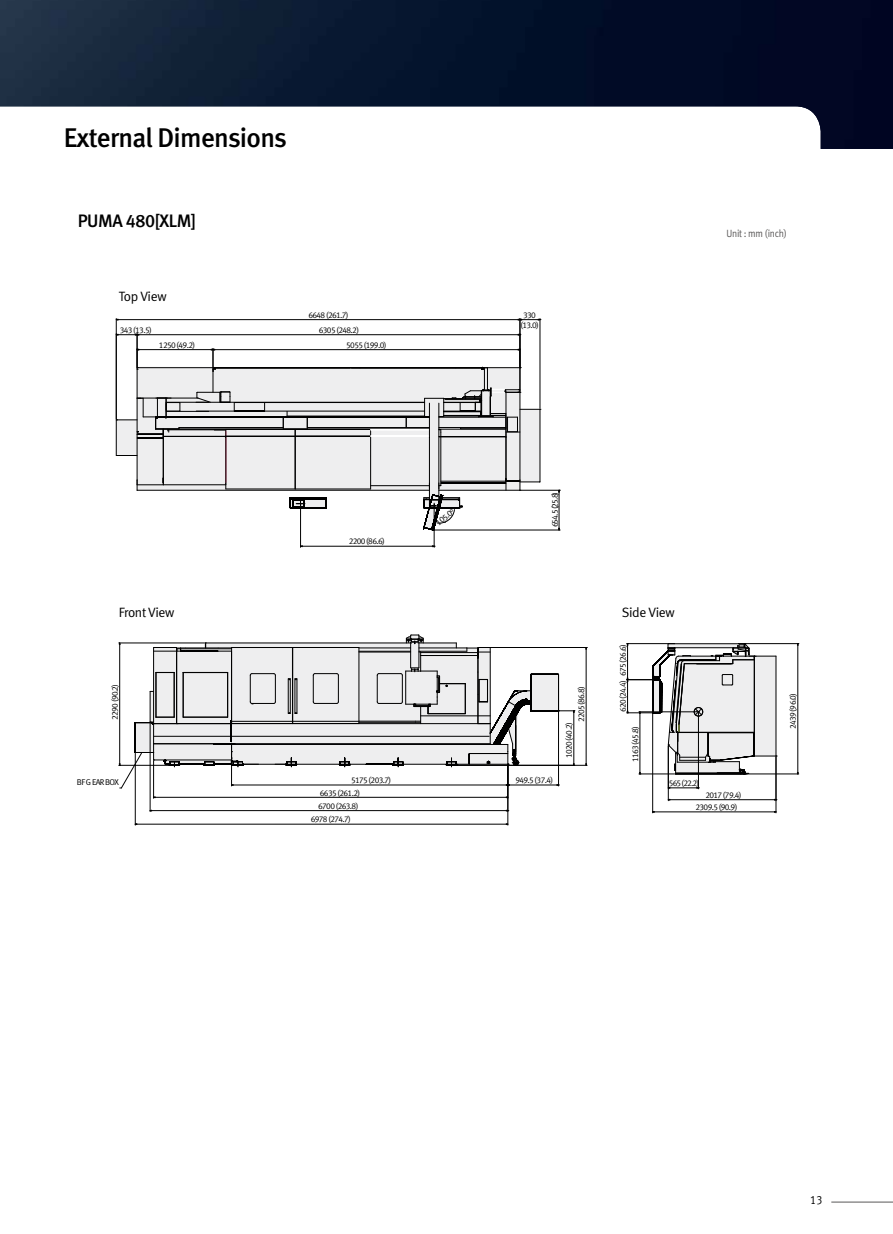
<style>
.page{position:relative;width:893px;height:1234px;background:#fff}
.page>*{position:absolute;margin:0;border:0;box-sizing:border-box;transform-origin:0 0}
.t1{font:27px "Meta Medium LF";letter-spacing:-.025em;color:#000}
.t2{font:18px "Meta Medium LF";letter-spacing:-.025em;color:#000}
.t3{font:13.5px "Meta Normal LF";letter-spacing:-.025em;color:#000}
.t4{font:12px "Meta Normal LF";color:#000;scale:.9 1}
.t5{font:10.5px "Meta Normal LF";letter-spacing:-.025em;color:#595757;scale:.9 1}
.t6{font:8.4px/10.4px "Meta Normal LF";letter-spacing:-.075em;color:#000;text-align:center}
</style>
<div class="page">
<img style="left:0;top:0;width:893px;height:149px">
<hr style="left:831px;top:1201px;width:62px;height:1px;background:#595757">
<hr style="left:300px;top:504px;width:1px;height:43px;background:#000">
<hr style="left:434px;top:506px;width:1px;height:41px;background:#000">
<hr style="left:302px;top:546px;width:130px;height:1px;background:#000">
<hr style="left:540px;top:318px;width:1px;height:90px;background:#000">
<hr style="left:137px;top:333px;width:1px;height:33px;background:#000">
<hr style="left:139px;top:334px;width:379px;height:1px;background:#000">
<svg style="left:117px;top:334px;width:22px;height:1px"></svg>
<hr style="left:116px;top:318px;width:1px;height:101px;background:#000">
<hr style="left:520px;top:318px;width:1px;height:73px;background:#000">
<hr style="left:118px;top:319px;width:400px;height:1px;background:#000">
<svg style="left:518px;top:318px;width:23px;height:2px"></svg>
<hr style="left:434px;top:529px;width:126px;height:1px;background:#000">
<hr style="left:521px;top:490px;width:39px;height:1px;background:#000">
<hr style="left:559px;top:492px;width:1px;height:36px;background:#000">
<svg style="left:116px;top:348px;width:425px;height:182px"></svg>
<hr style="left:747px;top:773px;width:52px;height:1px;background:#000">
<hr style="left:746px;top:643px;width:53px;height:1px;background:#000">
<hr style="left:797px;top:645px;width:1px;height:127px;background:#000">
<hr style="left:776px;top:756px;width:1px;height:56px;background:#000">
<hr style="left:652px;top:710px;width:1px;height:102px;background:#000">
<hr style="left:654px;top:811px;width:120px;height:1px;background:#000">
<hr style="left:698px;top:712px;width:1px;height:76px;background:#000">
<svg style="left:669px;top:787px;width:29px;height:1px"></svg>
<hr style="left:668px;top:745px;width:1px;height:55px;background:#000">
<hr style="left:670px;top:799px;width:104px;height:1px;background:#000">
<svg style="left:626px;top:643px;width:151px;height:131px"></svg>
<svg style="left:135px;top:643px;width:231px;height:122px;background:#e7e7e8"></svg>
<hr style="left:153px;top:647px;width:1px;height:76px;background:#000">
<hr style="left:176px;top:647px;width:1px;height:76px;background:#000">
<hr style="left:238px;top:763px;width:270px;height:1px;background:#000">
<hr style="left:232px;top:744px;width:276px;height:1px;background:#000">
<hr style="left:154px;top:723px;width:336px;height:1px;background:#000">
<hr style="left:154px;top:743px;width:336px;height:1px;background:#000">
<hr style="left:154px;top:735px;width:335px;height:1px;background:#000">
<hr style="left:231px;top:647px;width:1px;height:76px;background:#000">
<hr style="left:232px;top:647px;width:60px;height:1px;background:#000">
<hr style="left:232px;top:721px;width:60px;height:1px;background:#000">
<hr style="left:359px;top:647px;width:1px;height:76px;background:#000">
<hr style="left:292px;top:647px;width:1px;height:76px;background:#000">
<hr style="left:293px;top:647px;width:66px;height:1px;background:#000">
<hr style="left:293px;top:721px;width:66px;height:1px;background:#000">
<svg style="left:313px;top:673px;width:26px;height:31px"></svg>
<hr style="left:359px;top:720px;width:56px;height:1px;background:#000">
<hr style="left:359px;top:722px;width:56px;height:1px;background:#000">
<hr style="left:359px;top:651px;width:52px;height:1px;background:#000">
<hr style="left:205px;top:642px;width:206px;height:1px;background:#000">
<svg style="left:275px;top:757px;width:22px;height:9px"></svg>
<svg style="left:339px;top:757px;width:12px;height:9px"></svg>
<hr style="left:227px;top:672px;width:1px;height:45px;background:#000">
<hr style="left:183px;top:672px;width:1px;height:45px;background:#000">
<hr style="left:183px;top:672px;width:45px;height:1px;background:#000">
<hr style="left:150px;top:691px;width:1px;height:30px;background:#000">
<hr style="left:174px;top:672px;width:1px;height:45px;background:#000">
<hr style="left:156px;top:672px;width:1px;height:45px;background:#000">
<svg style="left:157px;top:672px;width:17px;height:1px"></svg>
<hr style="left:359px;top:647px;width:52px;height:1px;background:#000">
<hr style="left:359px;top:650px;width:52px;height:1px;background:#000">
<hr style="left:288px;top:678px;width:1px;height:35px;background:#000">
<hr style="left:290px;top:678px;width:1px;height:35px;background:#000">
<hr style="left:295px;top:678px;width:1px;height:35px;background:#000">
<hr style="left:297px;top:678px;width:1px;height:35px;background:#000">
<svg style="left:288px;top:678px;width:9px;height:2px"></svg>
<svg style="left:288px;top:712px;width:9px;height:2px"></svg>
<hr style="left:233px;top:784px;width:273px;height:1px;background:#000">
<hr style="left:119px;top:642px;width:86px;height:1px;background:#000">
<hr style="left:119px;top:644px;width:1px;height:119px;background:#000">
<svg style="left:154px;top:642px;width:78px;height:9px"></svg>
<hr style="left:150px;top:722px;width:1px;height:89px;background:#000">
<hr style="left:152px;top:810px;width:354px;height:1px;background:#000">
<hr style="left:508px;top:764px;width:1px;height:61px;background:#000">
<hr style="left:135px;top:753px;width:1px;height:72px;background:#000">
<hr style="left:137px;top:823px;width:369px;height:1px;background:#000">
<hr style="left:455px;top:764px;width:132px;height:1px;background:#000">
<hr style="left:491px;top:647px;width:96px;height:1px;background:#000">
<hr style="left:586px;top:649px;width:1px;height:114px;background:#000">
<hr style="left:153px;top:760px;width:1px;height:38px;background:#000">
<hr style="left:155px;top:796px;width:351px;height:1px;background:#000">
<svg style="left:366px;top:634px;width:209px;height:151px"></svg>
<svg style="left:250px;top:673px;width:26px;height:31px"></svg>
<svg style="left:119px;top:716px;width:139px;height:72px"></svg>
<h1 class="t1" style="left:64px;top:122px;width:225px">External Dimensions</h1>
<h2 class="t2" style="left:78px;top:210px;width:120px">PUMA 480[XLM]</h2>
<h3 class="t3" style="left:119px;top:288px;width:49px">Top View</h3>
<p class="t6" style="left:120px;top:324px;width:34px">343 (13.5)</p>
<p class="t6" style="left:159px;top:339px;width:38px">1250 (49.2)</p>
<p class="t6" style="left:308px;top:309px;width:42px">6648 (261.7)</p>
<p class="t6" style="left:319px;top:324px;width:42px">6305 (248.2)</p>
<p class="t6" style="left:346px;top:339px;width:42px">5055 (199.0)</p>
<p class="t6" style="left:520px;top:309px;width:20px">330 (13.0)</p>
<p class="t5" style="left:726px;top:228px;width:68px">Unit : mm (inch)</p>
<p class="t6" style="left:349px;top:536px;width:38px">2200 (86.6)</p>
<p class="t6" style="left:434px;top:519px;width:23px;rotate:-38deg">105.0°</p>
<p class="t6" style="left:549px;top:527px;width:37px;rotate:-90deg">654.5 (25.8)</p>
<h3 class="t3" style="left:119px;top:604px;width:57px">Front View</h3>
<h3 class="t3" style="left:622px;top:604px;width:55px">Side View</h3>
<p class="t6" style="left:110px;top:720px;width:38px;rotate:-90deg">2290 (90.2)</p>
<p class="t6" style="left:576px;top:722px;width:38px;rotate:-90deg">2205 (86.8)</p>
<p class="t6" style="left:564px;top:758px;width:38px;rotate:-90deg">1020 (40.2)</p>
<p class="t6" style="left:617px;top:676px;width:34px;rotate:-90deg">675 (26.6)</p>
<p class="t6" style="left:617px;top:712px;width:34px;rotate:-90deg">620 (24.4)</p>
<p class="t6" style="left:630px;top:762px;width:38px;rotate:-90deg">1163 (45.8)</p>
<p class="t6" style="left:788px;top:729px;width:38px;rotate:-90deg">2439 (96.0)</p>
<p class="t6" style="left:77px;top:776px;width:44px">BF G EAR BOX</p>
<p class="t6" style="left:351px;top:774px;width:42px">5175 (203.7)</p>
<p class="t6" style="left:515px;top:774px;width:39px">949.5 (37.4)</p>
<p class="t6" style="left:320px;top:787px;width:42px">6635 (261.2)</p>
<p class="t6" style="left:669px;top:777px;width:32px">565 (22.2)</p>
<p class="t6" style="left:705px;top:789px;width:38px">2017 (79.4)</p>
<p class="t6" style="left:311px;top:798px;width:49px;line-height:13.5px;text-align:left;text-indent:7px">6700 (263.8)<br>6978 (274.7)</p>
<p class="t6" style="left:695px;top:801px;width:43px">2309.5 (90.9)</p>
<h3 class="t4" style="left:810px;top:1192px;width:15px">13</h3>
</div>
